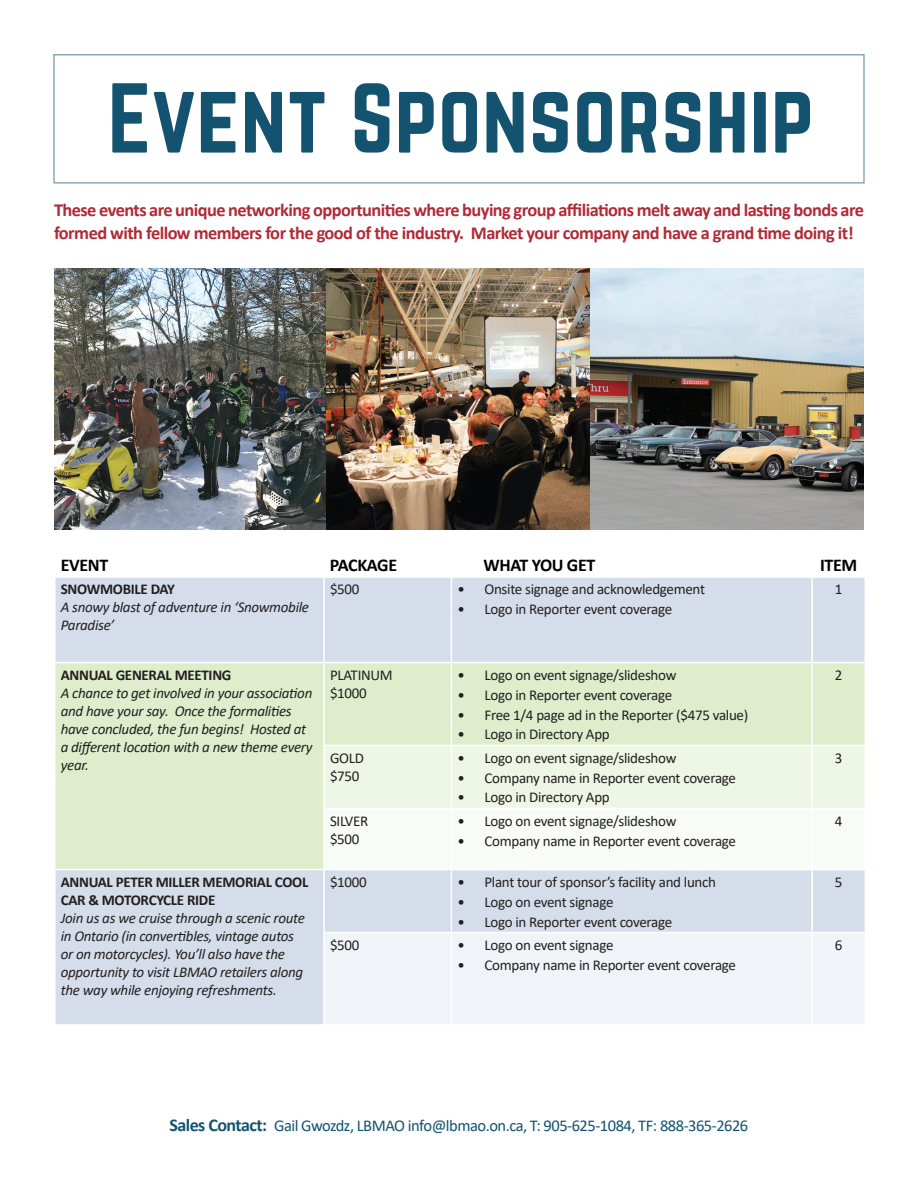
<style>
.page{position:relative;width:918px;height:1188px;background:#fff}
.page>*{position:absolute;margin:0;border:0;box-sizing:border-box;transform-origin:0 0}
.t1{font:86.7px "Norwester";letter-spacing:.01em;color:#135370}
.t2{font:700 18.3px/22.5px "Calibri";letter-spacing:-.03em;color:#b02a36}
.t3{font:700 18px "Calibri";letter-spacing:-.02em;color:#000}
.t4{font:16.5px "Calibri";letter-spacing:-.03em;color:#135370}
.t5{font:15px/18px "Calibri";letter-spacing:-.02em;color:#231f20}
.t6{font:italic 15px/18px "Calibri";letter-spacing:-.02em;color:#231f20}
.t7{font:700 15px/18px "Calibri";letter-spacing:-.02em;color:#231f20}
.s1{font-weight:700;font-size:18px}
</style>
<div class="page">
<div style="left:56px;top:578px;width:809px;height:446px;background:#d6ddea"></div>
<div style="left:56px;top:663px;width:809px;height:206px;background:#dfedcd"></div>
<svg style="left:325px;top:746px;width:540px;height:123px"></svg>
<div style="left:325px;top:933px;width:540px;height:91px;background:#f0f3f7"></div>
<hr style="left:323px;top:578px;width:2px;height:84px;background:#fff">
<hr style="left:451px;top:578px;width:1px;height:84px;background:#fff">
<hr style="left:811px;top:578px;width:2px;height:84px;background:#fff">
<hr style="left:54px;top:662px;width:270px;height:1px;background:#fff">
<hr style="left:324px;top:662px;width:127px;height:1px;background:#fff">
<hr style="left:323px;top:663px;width:2px;height:82px;background:#fff">
<hr style="left:451px;top:662px;width:361px;height:1px;background:#fff">
<hr style="left:451px;top:663px;width:1px;height:82px;background:#fff">
<hr style="left:812px;top:662px;width:54px;height:1px;background:#fff">
<hr style="left:811px;top:663px;width:2px;height:82px;background:#fff">
<hr style="left:323px;top:745px;width:128px;height:1px;background:#fff">
<hr style="left:323px;top:746px;width:2px;height:62px;background:#fff">
<hr style="left:451px;top:745px;width:361px;height:1px;background:#fff">
<hr style="left:451px;top:746px;width:1px;height:62px;background:#fff">
<hr style="left:812px;top:745px;width:54px;height:1px;background:#fff">
<hr style="left:811px;top:746px;width:2px;height:62px;background:#fff">
<hr style="left:323px;top:808px;width:128px;height:1px;background:#fff">
<hr style="left:323px;top:809px;width:2px;height:60px;background:#fff">
<hr style="left:451px;top:808px;width:361px;height:1px;background:#fff">
<hr style="left:451px;top:809px;width:1px;height:60px;background:#fff">
<hr style="left:812px;top:808px;width:54px;height:1px;background:#fff">
<hr style="left:811px;top:809px;width:2px;height:60px;background:#fff">
<hr style="left:54px;top:869px;width:270px;height:1px;background:#fff">
<hr style="left:324px;top:869px;width:127px;height:1px;background:#fff">
<hr style="left:323px;top:870px;width:2px;height:62px;background:#fff">
<hr style="left:451px;top:869px;width:361px;height:1px;background:#fff">
<hr style="left:451px;top:870px;width:1px;height:62px;background:#fff">
<hr style="left:812px;top:869px;width:54px;height:1px;background:#fff">
<hr style="left:811px;top:870px;width:2px;height:62px;background:#fff">
<hr style="left:323px;top:932px;width:128px;height:1px;background:#fff">
<hr style="left:323px;top:933px;width:2px;height:91px;background:#fff">
<hr style="left:451px;top:932px;width:361px;height:1px;background:#fff">
<hr style="left:451px;top:933px;width:1px;height:91px;background:#fff">
<hr style="left:812px;top:932px;width:54px;height:1px;background:#fff">
<hr style="left:811px;top:933px;width:2px;height:91px;background:#fff">
<img style="left:54px;top:268px;width:810px;height:262px">
<h1 class="t1" style="left:108px;top:77px;width:708px">Event Sponsorship</h1>
<p class="t2" style="left:54px;top:199px;width:812px">These events are unique networking opportunities where buying group affiliations melt away and lasting bonds are formed with fellow members for the good of the industry. Market your company and have a grand time doing it!</p>
<p class="t3" style="left:61px;top:552px;width:49px">EVENT</p>
<p class="t3" style="left:330px;top:552px;width:69px">PACKAGE</p>
<p class="t3" style="left:483px;top:552px;width:114px">WHAT YOU GET</p>
<p class="t3" style="left:820px;top:552px;width:39px">ITEM</p>
<p class="t7" style="left:61px;top:580px;width:116px">SNOWMOBILE DAY</p>
<p class="t6" style="left:61px;top:598px;width:250px">A snowy blast of adventure in ‘Snowmobile<br>Paradise’</p>
<p class="t5" style="left:330px;top:580px;width:31px">$500</p>
<p class="t5" style="left:457px;top:580px;width:249px">• Onsite signage and acknowledgement</p>
<p class="t5" style="left:457px;top:600px;width:216px">• Logo in Reporter event coverage</p>
<p class="t5" style="left:835px;top:580px;width:9px">1</p>
<p class="t7" style="left:61px;top:666px;width:172px">ANNUAL GENERAL MEETING</p>
<p class="t6" style="left:61px;top:683px;width:253px">A chance to get involved in your association and have your say. Once the formalities have concluded, the fun begins! Hosted at a different location with a new theme every year.</p>
<p class="t7" style="left:61px;top:873px;width:249px">ANNUAL PETER MILLER MEMORIAL COOL<br>CAR &amp; MOTORCYCLE RIDE</p>
<p class="t6" style="left:61px;top:908px;width:246px">Join us as we cruise through a scenic route in Ontario (in convertibles, vintage autos or on motorcycles). You’ll also have the opportunity to visit LBMAO retailers along the way while enjoying refreshments.</p>
<p class="t5" style="left:330px;top:665px;width:64px">PLATINUM $1000</p>
<p class="t5" style="left:457px;top:665px;width:220px">• Logo on event signage/slideshow</p>
<p class="t5" style="left:457px;top:685px;width:216px">• Logo in Reporter event coverage</p>
<p class="t5" style="left:457px;top:705px;width:292px">• Free 1/4 page ad in the Reporter ($475 value)</p>
<p class="t5" style="left:457px;top:725px;width:154px">• Logo in Directory App</p>
<p class="t5" style="left:330px;top:748px;width:36px">GOLD $750</p>
<p class="t5" style="left:457px;top:748px;width:220px">• Logo on event signage/slideshow</p>
<p class="t5" style="left:457px;top:768px;width:280px">• Company name in Reporter event coverage</p>
<p class="t5" style="left:457px;top:788px;width:154px">• Logo in Directory App</p>
<p class="t5" style="left:330px;top:811px;width:40px">SILVER $500</p>
<p class="t5" style="left:457px;top:811px;width:220px">• Logo on event signage/slideshow</p>
<p class="t5" style="left:457px;top:831px;width:280px">• Company name in Reporter event coverage</p>
<p class="t5" style="left:330px;top:872px;width:38px">$1000</p>
<p class="t5" style="left:457px;top:872px;width:260px">• Plant tour of sponsor’s facility and lunch</p>
<p class="t5" style="left:457px;top:892px;width:158px">• Logo on event signage</p>
<p class="t5" style="left:457px;top:912px;width:216px">• Logo in Reporter event coverage</p>
<p class="t5" style="left:330px;top:935px;width:31px">$500</p>
<p class="t5" style="left:457px;top:935px;width:158px">• Logo on event signage</p>
<p class="t5" style="left:457px;top:955px;width:280px">• Company name in Reporter event coverage</p>
<p class="t4" style="left:170px;top:1114px;width:580px"><span class="s1">Sales Contact:</span> Gail Gwozdz, LBMAO info@lbmao.on.ca, T: 905-625-1084, TF: 888-365-2626</p>
<p class="t5" style="left:835px;top:665px;width:9px">2</p>
<p class="t5" style="left:835px;top:748px;width:9px">3</p>
<p class="t5" style="left:835px;top:811px;width:9px">4</p>
<p class="t5" style="left:835px;top:872px;width:9px">5</p>
<p class="t5" style="left:835px;top:935px;width:9px">6</p>
</div>
